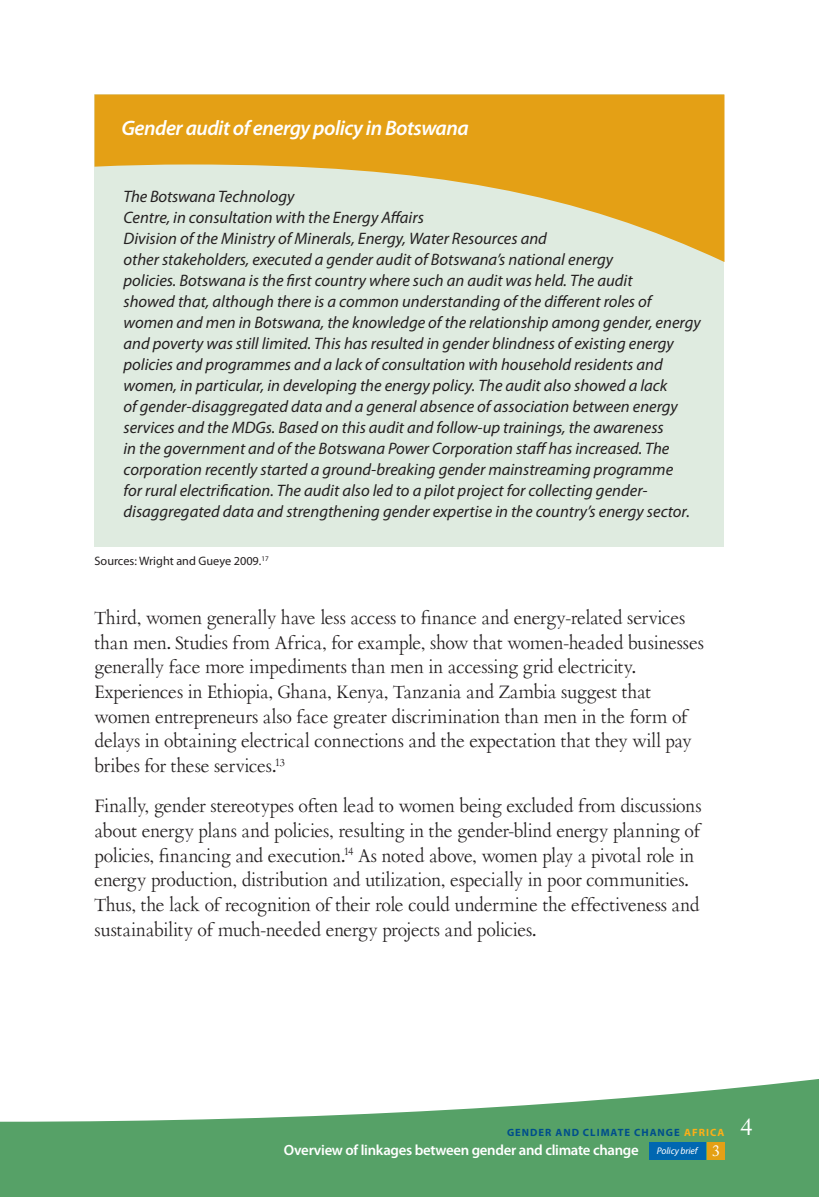
<style>
.page{position:relative;width:819px;height:1197px;background:#fff}
.page>*{position:absolute;margin:0;border:0;box-sizing:border-box;transform-origin:0 0}
.t1{font:24.5px "Adobe Caslon Pro";color:#fff}
.t2{font:italic 600 21px "Myriad Pro";letter-spacing:-.025em;color:#fff}
.t3{font:19.25px/24.7px "Aetna JY Newstyle Roman";letter-spacing:-.01em;color:#231f20}
.t4{font:italic 16.62px/21px "Myriad Pro";color:#231f20}
.t5{font:600 14.88px "Myriad Pro";letter-spacing:-.02em;color:#fff}
.t6{font:12.25px "Myriad Pro";color:#231f20}
.t7{font:700 10.5px "Myriad Pro";letter-spacing:.095em;color:#004e8b}
.s1{color:#fcaf17}
.s2{font-weight:400;font-style:italic;font-size:9.62px}
.s3{font-family:"Adobe Caslon";font-weight:400;font-size:15.75px}
</style>
<div class="page">
<svg style="left:0;top:1079px;width:819px;height:118px;fill:#56a167"></svg>
<div style="left:649px;top:1142px;width:56px;height:17px;background:#0067b1"></div>
<div style="left:707px;top:1142px;width:17px;height:17px;background:#e4a015"></div>
<div style="left:94px;top:94px;width:630px;height:453px;background:#dfebe0"></div>
<svg style="left:94px;top:95px;width:630px;height:167px;fill:#e4a015"></svg>
<p class="t2" style="left:121px;top:115px;width:349px">Gender audit of energy policy in Botswana</p>
<p class="t4" style="left:123px;top:186px;width:579px">The Botswana Technology<br>Centre, in consultation with the Energy Affairs<br>Division of the Ministry of Minerals, Energy, Water Resources and<br>other stakeholders, executed a gender audit of Botswana’s national energy<br>policies. Botswana is the first country where such an audit was held. The audit<br>showed that, although there is a common understanding of the different roles of women and men in Botswana, the knowledge of the relationship among gender, energy and poverty was still limited. This has resulted in gender blindness of existing energy policies and programmes and a lack of consultation with household residents and women, in particular, in developing the energy policy. The audit also showed a lack<br>of gender-disaggregated data and a general absence of association between energy services and the MDGs. Based on this audit and follow-up trainings, the awareness<br>in the government and of the Botswana Power Corporation staff has increased. The corporation recently started a ground-breaking gender mainstreaming programme<br>for rural electrification. The audit also led to a pilot project for collecting gender&shy;disaggregated data and strengthening gender expertise in the country’s energy sector.</p>
<p class="t6" style="left:94px;top:553px;width:176px">Sources: Wright and Gueye 2009.<sup>17</sup></p>
<p class="t3" style="left:94px;top:606px;width:611px">Third, women generally have less access to finance and energy-related services than men. Studies from Africa, for example, show that women-headed businesses generally face more impediments than men in accessing grid electricity.<br>Experiences in Ethiopia, Ghana, Kenya, Tanzania and Zambia suggest that women entrepreneurs also face greater discrimination than men in the form of delays in obtaining electrical connections and the expectation that they will pay bribes for these services.<sup>13</sup></p>
<p class="t3" style="left:94px;top:794px;width:609px">Finally, gender stereotypes often lead to women being excluded from discussions about energy plans and policies, resulting in the gender-blind energy planning of policies, financing and execution.<sup>14</sup> As noted above, women play a pivotal role in energy production, distribution and utilization, especially in poor communities.<br>Thus, the lack of recognition of their role could undermine the effectiveness and sustainability of much-needed energy projects and policies.</p>
<p class="t7" style="left:507px;top:1125px;width:219px">GENDER AND CLIMATE CHANGE <span class="s1">AFRICA</span></p>
<h1 class="t1" style="left:740px;top:1113px;width:14px">4</h1>
<p class="t5" style="left:284px;top:1141px;width:437px">Overview of linkages between gender and climate change <span class="s2">Policy brief</span> <span class="s3">3</span></p>
</div>
